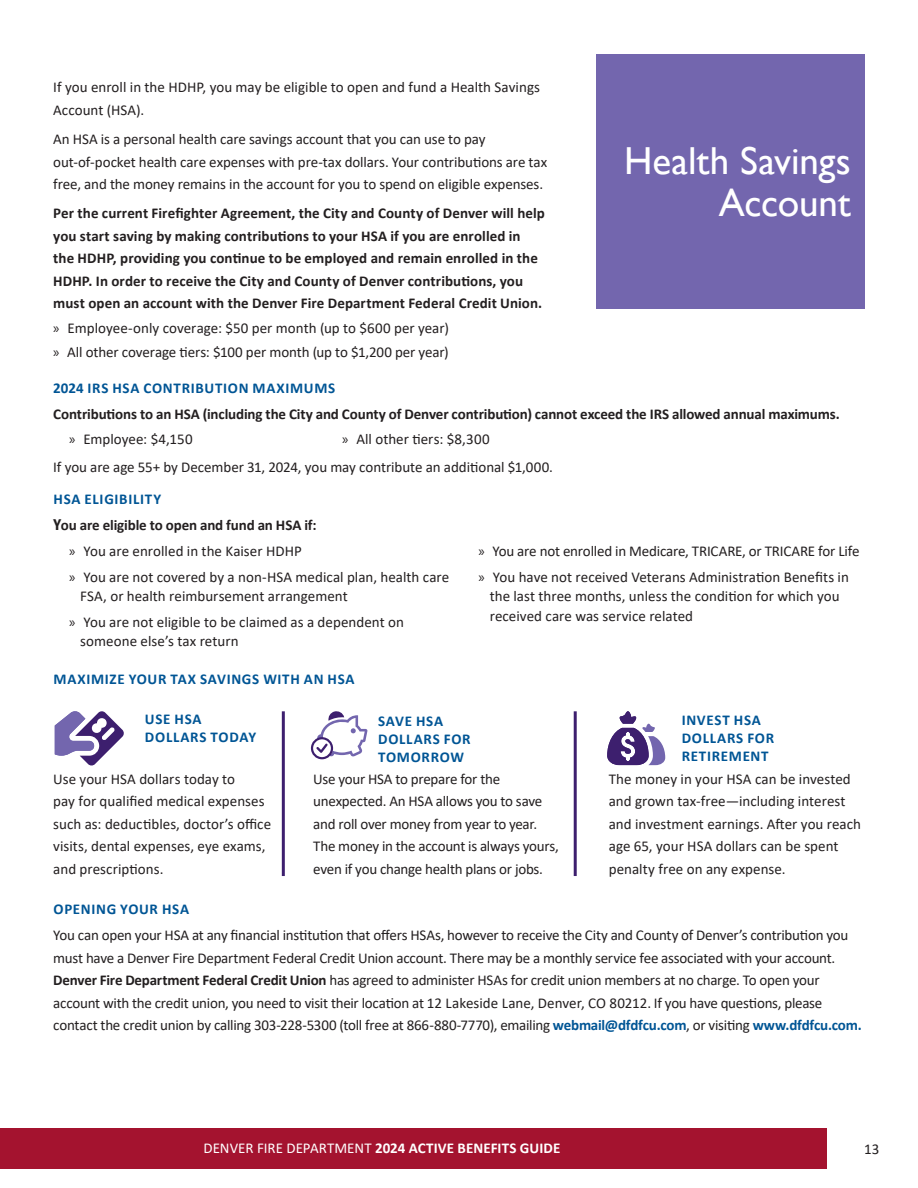
<style>
.page{position:relative;width:918px;height:1188px;background:#fff}
.page>*{position:absolute;margin:0;border:0;box-sizing:border-box;transform-origin:0 0}
.t1{font:39px/42px "Gill Sans";letter-spacing:-.005em;color:#fff;text-align:right}
.t2{font:15px/22.5px "Calibri";letter-spacing:-.005em;color:#231f20}
.t3{font:700 15px/22.5px "Calibri";letter-spacing:.005em;color:#231f20}
.t4{font:700 15px/18px "Calibri";letter-spacing:.045em;color:#005595}
.t5{font:700 15px "Calibri";letter-spacing:.005em;color:#fff}
.s1{font-family:"Myriad Pro"}
.s2{font-family:"Myriad Pro";font-weight:400}
.s3{font-weight:400}
.s4{font-family:"Univers LT Pro";font-stretch:condensed}
.s5{font-weight:700}
.s6{font-weight:700;color:#005595}
</style>
<div class="page">
<div style="left:0;top:1128px;width:826px;height:40px;background:#a4132f"></div>
<div style="left:596px;top:54px;width:268px;height:255px;background:#7366ae"></div>
<svg style="left:55px;top:711px;width:69px;height:55px"></svg>
<svg style="left:607px;top:711px;width:58px;height:54px"></svg>
<svg style="left:312px;top:738px;width:20px;height:20px"></svg>
<div style="left:311px;top:737px;width:22px;height:22px;border:2px solid #3d1f6e;border-radius:50%"></div>
<svg style="left:316px;top:711px;width:52px;height:46px"></svg>
<hr style="left:282px;top:711px;width:3px;height:165px;background:#3d1f6e">
<hr style="left:574px;top:711px;width:3px;height:165px;background:#3d1f6e">
<p class="t2" style="left:53px;top:76px;width:488px">If you enroll in the HDHP, you may be eligible to open and fund a Health Savings<br>Account (HSA).</p>
<p class="t2" style="left:53px;top:127px;width:495px">An HSA is a personal health care savings account that you can use to pay out-of-pocket health care expenses with pre-tax dollars. Your contributions are tax free, and the money remains in the account for you to spend on eligible expenses.</p>
<p class="t3" style="left:53px;top:202px;width:493px">Per the current Firefighter Agreement, the City and County of Denver will help you start saving by making contributions to your HSA if you are enrolled in the HDHP, providing you continue to be employed and remain enrolled in the HDHP. In order to receive the City and County of Denver contributions, you must open an account with the Denver Fire Department Federal Credit Union.</p>
<p class="t2" style="left:53px;top:316px;width:397px;line-height:24px"><span class="s1">»</span> Employee-only coverage: $50 per month (up to $600 per year) <span class="s1">»</span> All other coverage tiers: $100 per month (up to $1,200 per year)</p>
<p class="t4" style="left:53px;top:379px;width:284px">2024 IRS HSA CONTRIBUTION MAXIMUMS</p>
<p class="t3" style="left:69px;top:401px;width:772px;line-height:24.8px;text-indent:-16px">Contributions to an HSA (including the City and County of Denver contribution) cannot exceed the IRS allowed annual maximums. <span class="s2">»</span> <span class="s3">Employee: $4,150</span></p>
<h1 class="t1" style="left:624px;top:140px;width:228px">Health Savings<br>Account</h1>
<p class="t2" style="left:53px;top:424px;width:501px;line-height:28.5px;text-indent:289px"><span class="s1">»</span> All other tiers: $8,300<br>If you are age 55+ by December 31, 2024, you may contribute an additional $1,000.</p>
<p class="t4" style="left:54px;top:490px;width:109px">HSA ELIGIBILITY</p>
<p class="t3" style="left:53px;top:513px;width:265px"><span class="s4">Y</span>ou are eligible to open and fund an HSA if:</p>
<p class="t2" style="left:69px;top:539px;width:234px"><span class="s1">»</span> You are enrolled in the Kaiser HDHP</p>
<p class="t2" style="left:69px;top:565px;width:382px"><span class="s1">»</span> You are not covered by a non-HSA medical plan, health care</p>
<p class="t2" style="left:69px;top:583px;width:337px;line-height:25.5px;text-indent:11px">FSA, or health reimbursement arrangement<br><span class="s1">»</span> You are not eligible to be claimed as a dependent on</p>
<p class="t2" style="left:80px;top:629px;width:160px">someone else’s tax return</p>
<p class="t2" style="left:478px;top:538px;width:383px;line-height:25.5px"><span class="s1">»</span> You are not enrolled in Medicare, TRICARE, or TRICARE for Life <span class="s1">»</span> You have not received Veterans Administration Benefits in</p>
<p class="t2" style="left:490px;top:586px;width:352px;line-height:19.5px">the last three months, unless the condition for which you received care was service related</p>
<p class="t4" style="left:54px;top:670px;width:303px">MAXIMIZE YOUR TAX SAVINGS WITH AN HSA</p>
<p class="t4" style="left:145px;top:710px;width:113px">USE HSA<br>DOLLARS TODAY</p>
<p class="t4" style="left:378px;top:711px;width:94px">SAVE HSA<br>DOLLARS FOR<br>TOMORROW</p>
<p class="t2" style="left:53px;top:767px;width:219px">Use your HSA dollars today to<br>pay for qualified medical expenses such as: deductibles, doctor’s office visits, dental expenses, eye exams, and prescriptions.</p>
<p class="t2" style="left:313px;top:767px;width:247px">Use your HSA to prepare for the unexpected. An HSA allows you to save and roll over money from year to year.<br>The money in the account is always yours, even if you change health plans or jobs.</p>
<p class="t4" style="left:682px;top:711px;width:94px">INVEST HSA<br>DOLLARS FOR<br>RETIREMENT</p>
<p class="t2" style="left:609px;top:767px;width:254px">The money in your HSA can be invested and grown tax-free—including interest and investment earnings. After you reach age 65, your HSA dollars can be spent penalty free on any expense.</p>
<p class="t4" style="left:54px;top:900px;width:137px">OPENING YOUR HSA</p>
<p class="t2" style="left:53px;top:924px;width:810px">You can open your HSA at any financial institution that offers HSAs, however to receive the City and County of Denver’s contribution you must have a Denver Fire Department Federal Credit Union account. There may be a monthly service fee associated with your account.<br><span class="s5">Denver Fire Department Federal Credit Union</span> has agreed to administer HSAs for credit union members at no charge. To open your account with the credit union, you need to visit their location at 12 Lakeside Lane, Denver, CO 80212. If you have questions, please contact the credit union by calling 303-228-5300 (toll free at 866-880-7770), emailing <span class="s6">webmail@dfdfcu.com</span>, or visiting <span class="s6">www.dfdfcu.com.</span></p>
<p class="t5" style="left:203px;top:1137px;width:358px"><span class="s3">DENVER FIRE DEPARTMENT</span> 2024 ACTIVE BENEFITS GUIDE</p>
<p class="t2" style="left:864px;top:1137px;width:17px">13</p>
</div>
